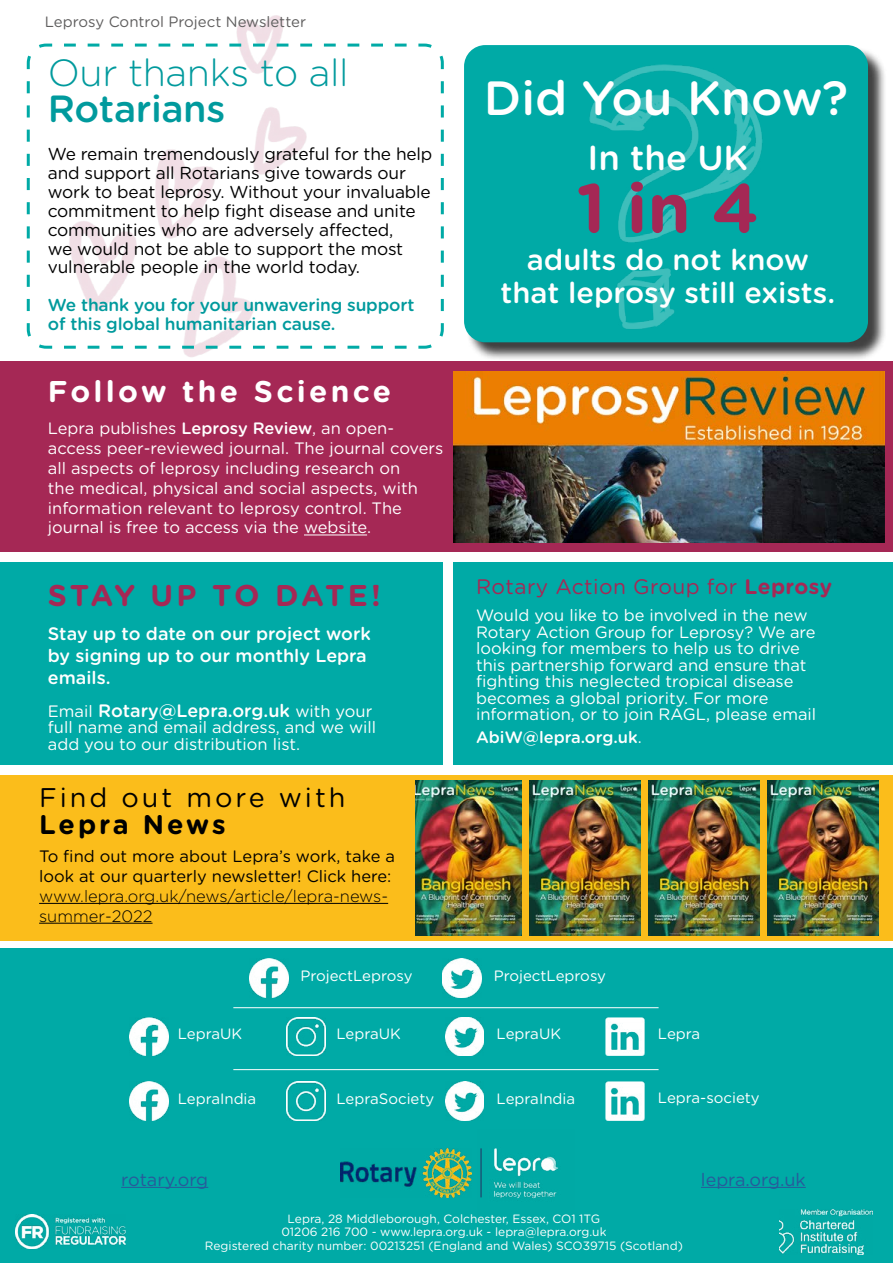
<style>
.page{position:relative;width:893px;height:1263px;background:#fff}
.page>*{position:absolute;margin:0;border:0;box-sizing:border-box;transform-origin:0 0}
.t1{font:700 69.3px "Gotham Rounded";color:#a52855}
.t2{font:500 48px "Gotham Rounded";color:#fff}
.t3{font:300 37.8px "Gotham Rounded";letter-spacing:-.01em;color:#009a9d}
.t4{font:500 37.8px "Gotham Rounded";letter-spacing:-.01em;color:#009a9d}
.t5{font:500 34.65px "Gotham Rounded";color:#fff}
.t6{font:700 30px "Gotham Rounded";letter-spacing:.11em;color:#fff}
.t7{font:700 30px "Gotham Rounded";letter-spacing:.08em;color:#a52855}
.t8{font:500 29.1px/33.3px "Gotham Rounded";color:#fff;text-align:center}
.t9{font:27px "Gotham Rounded";letter-spacing:.11em;color:#000}
.t10{font:700 27px "Gotham Rounded";letter-spacing:.105em;color:#000}
.t11{font:21px "Gotham Rounded";letter-spacing:.02em;color:#a52855}
.t12{font:500 18px/21.6px "Gotham Rounded";color:#fff}
.t13{font:18px "Gotham Rounded";color:#275b9b}
.t14{font:17.4px/18.9px "Gotham Rounded";letter-spacing:-.01em;color:#000}
.t15{font:500 17.4px/18.9px "Gotham Rounded";letter-spacing:-.01em;color:#009a9d}
.t16{font:16.5px/16.5px "Gotham Rounded";color:#fff}
.t17{font:16.5px/19.8px "Gotham Rounded";color:#000}
.t18{font:300 16.5px/19.8px "Gotham Rounded";color:#000}
.t19{font:500 16.5px "Gotham Rounded";color:#fff}
.t20{font:15px "Gotham Rounded";color:#fff}
.t21{font:15px "Gotham Rounded";color:#5f5e5e}
.t22{font:12px/13.5px "Gotham Rounded";color:#fff;text-align:center}
.s1{font-weight:500}
.s2{font-weight:400;font-size:16.5px}
.s3{font-weight:700}
.s4{font-weight:400}
</style>
<div class="page">
<div style="left:0;top:948px;width:893px;height:315px;background:#00aaa6"></div>
<div style="left:454px;top:562px;width:439px;height:203px;background:#00aaa6"></div>
<img style="left:0;top:15px;width:385px;height:347px">
<div style="left:0;top:562px;width:442px;height:203px;background:#00aaa6"></div>
<img style="left:340px;top:1148px;width:131px;height:49px">
<img style="left:480px;top:1148px;width:79px;height:51px">
<hr style="left:121px;top:1187px;width:87px;height:1px;background:#275b9b">
<hr style="left:701px;top:1187px;width:105px;height:1px;background:#275b9b">
<hr style="left:481px;top:1148px;width:1px;height:49px;background:#243161">
<img style="left:130px;top:1017px;width:38px;height:39px">
<img style="left:287px;top:1017px;width:38px;height:39px">
<img style="left:446px;top:1017px;width:38px;height:39px">
<img style="left:606px;top:1017px;width:38px;height:39px">
<img style="left:130px;top:1082px;width:38px;height:38px">
<img style="left:287px;top:1082px;width:38px;height:38px">
<img style="left:446px;top:1082px;width:38px;height:38px">
<img style="left:606px;top:1082px;width:38px;height:38px">
<img style="left:250px;top:959px;width:38px;height:38px">
<img style="left:442px;top:959px;width:39px;height:38px">
<hr style="left:233px;top:1007px;width:426px;height:1px;background:#fff">
<hr style="left:233px;top:1069px;width:426px;height:1px;background:#fff">
<div style="left:0;top:775px;width:893px;height:166px;background:#fbbd1b"></div>
<hr style="left:39px;top:903px;width:349px;height:1px;background:#000">
<hr style="left:39px;top:923px;width:114px;height:1px;background:#000">
<img style="left:416px;top:780px;width:105px;height:156px">
<div style="left:0;top:362px;width:893px;height:190px;background:#a52855"></div>
<hr style="left:304px;top:534px;width:63px;height:1px;background:#fff">
<img style="left:453px;top:371px;width:431px;height:172px">
<img style="left:529px;top:780px;width:111px;height:156px">
<img style="left:648px;top:780px;width:111px;height:156px">
<img style="left:767px;top:780px;width:111px;height:156px">
<div style="left:466px;top:47px;width:421px;height:314px;background:#000;opacity:.75"></div>
<div style="left:464px;top:45px;width:404px;height:297px;background:#00aaa6;border-radius:21px"></div>
<img style="left:589px;top:64px;width:174px;height:265px">
<svg style="left:25px;top:42px;width:419px;height:308px"></svg>
<img style="left:779px;top:1209px;width:94px;height:45px">
<img style="left:16px;top:1215px;width:109px;height:33px">
<p class="t21" style="left:45px;top:11px;width:263px">Leprosy Control Project Newsletter</p>
<h3 class="t3" style="left:48px;top:47px;width:302px">Our thanks to all</h3>
<h3 class="t4" style="left:48px;top:82px;width:179px">Rotarians</h3>
<p class="t14" style="left:48px;top:144px;width:386px">We remain tremendously grateful for the help and support all Rotarians give towards our work to beat leprosy. Without your invaluable commitment to help fight disease and unite communities who are adversely affected,<br>we would not be able to support the most vulnerable people in the world today.</p>
<p class="t15" style="left:48px;top:295px;width:368px">We thank you for your unwavering support of this global humanitarian cause.</p>
<h3 class="t6" style="left:48px;top:369px;width:345px">Follow the Science</h3>
<p class="t16" style="left:48px;top:418px;width:397px;line-height:19.8px">Lepra publishes <span class="s1">Leprosy Review</span>, an open&shy;access peer-reviewed journal. The journal covers all aspects of leprosy including research on<br>the medical, physical and social aspects, with information relevant to leprosy control. The journal is free to access via the website.</p>
<h3 class="t7" style="left:48px;top:573px;width:335px">STAY UP TO DATE!</h3>
<p class="t12" style="left:48px;top:622px;width:325px">Stay up to date on our project work by signing up to our monthly Lepra emails.</p>
<p class="t12" style="left:48px;top:699px;width:326px"><span class="s2">Email</span> Rotary@Lepra.org.uk <span class="s2">with your</span></p>
<p class="t16" style="left:48px;top:718px;width:330px">full name and email address, and we will add you to our distribution list.</p>
<h3 class="t9" style="left:39px;top:779px;width:308px">Find out more with</h3>
<h3 class="t10" style="left:39px;top:805px;width:188px">Lepra News</h3>
<p class="t17" style="left:39px;top:846px;width:357px">To find out more about Lepra’s work, take a look at our quarterly newsletter! Click here:</p>
<p class="t18" style="left:39px;top:885px;width:351px">www.lepra.org.uk/news/article/lepra-news&shy;summer-2022</p>
<h2 class="t2" style="left:484px;top:64px;width:366px">Did You Know?</h2>
<h3 class="t5" style="left:587px;top:133px;width:163px">In the UK</h3>
<h1 class="t1" style="left:576px;top:157px;width:184px">1 in 4</h1>
<h3 class="t8" style="left:500px;top:242px;width:336px">adults do not know that leprosy still exists.</h3>
<p class="t11" style="left:476px;top:572px;width:357px">Rotary Action Group for <span class="s3">Leprosy</span></p>
<p class="t16" style="left:476px;top:606px;width:342px">Would you like to be involved in the new Rotary Action Group for Leprosy? We are looking for members to help us to drive this partnership forward and ensure that fighting this neglected tropical disease becomes a global priority. For more information, or to join RAGL, please email</p>
<p class="t19" style="left:476px;top:725px;width:167px">AbiW@lepra.org.uk<span class="s4">.</span></p>
<p class="t20" style="left:300px;top:965px;width:114px">ProjectLeprosy</p>
<p class="t20" style="left:494px;top:965px;width:114px">ProjectLeprosy</p>
<p class="t20" style="left:178px;top:1024px;width:66px">LepraUK</p>
<p class="t20" style="left:336px;top:1024px;width:66px">LepraUK</p>
<p class="t20" style="left:497px;top:1024px;width:66px">LepraUK</p>
<p class="t20" style="left:658px;top:1024px;width:44px">Lepra</p>
<p class="t20" style="left:178px;top:1088px;width:80px">LepraIndia</p>
<p class="t20" style="left:336px;top:1088px;width:99px">LepraSociety</p>
<p class="t20" style="left:497px;top:1088px;width:80px">LepraIndia</p>
<p class="t20" style="left:658px;top:1087px;width:103px">Lepra-society</p>
<p class="t13" style="left:121px;top:1167px;width:89px">rotary.org</p>
<p class="t13" style="left:701px;top:1167px;width:106px">lepra.org.uk</p>
<p class="t22" style="left:205px;top:1211px;width:479px">Lepra, 28 Middleborough, Colchester, Essex, CO1 1TG<br>01206 216 700 - www.lepra.org.uk - lepra@lepra.org.uk<br>Registered charity number: 00213251 (England and Wales) SCO39715 (Scotland)</p>
</div>
